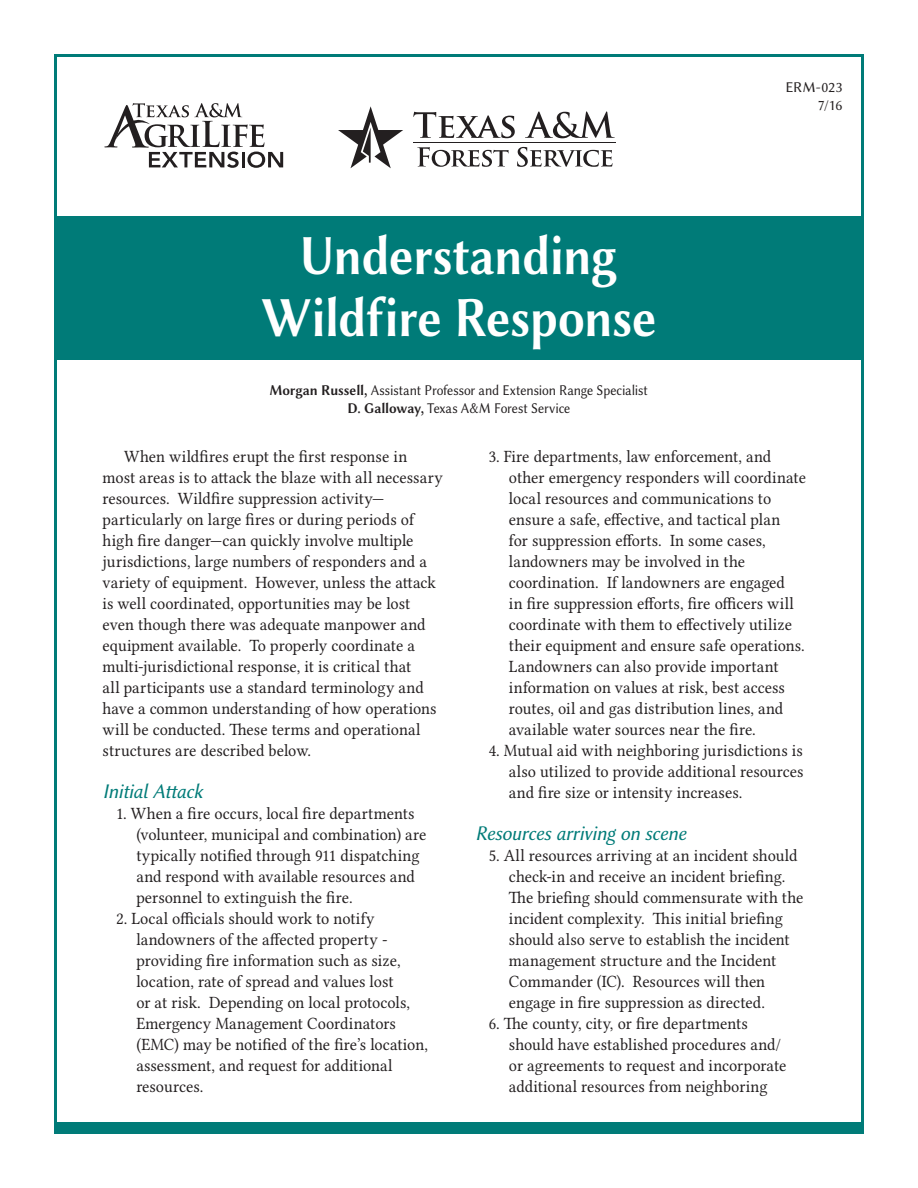
<style>
.page{position:relative;width:918px;height:1188px;background:#fff}
.page>*{position:absolute;margin:0;border:0;box-sizing:border-box;transform-origin:0 0}
.t1{font:57px/61.5px "Lin Biolinum OB";letter-spacing:-.02em;color:#fff;text-align:center;scale:.85 1}
.body_text{font:21px "Lin Biolinum OI";letter-spacing:-.015em;color:#007b78;scale:.95 1}
.body_text-2{font:17.25px/21px "Lin Libertine O";color:#231f20;scale:.95 1}
.authors{font:15px "Lin Biolinum O";letter-spacing:-.01em;color:#231f20;scale:.9 1}
.authors-2{font:15px "Lin Biolinum O";letter-spacing:-.01em;color:#231f20}
.s1{font-family:"Lin Biolinum OB"}
</style>
<div class="page">
<div style="left:56px;top:216px;width:808px;height:143px;background:#007b78"></div>
<div style="left:54px;top:1122px;width:810px;height:12px;background:#007b78"></div>
<svg style="left:104px;top:103px;width:179px;height:65px"></svg>
<svg style="left:338px;top:106px;width:65px;height:62px"></svg>
<svg style="left:413px;top:112px;width:102px;height:26px"></svg>
<svg style="left:525px;top:111px;width:90px;height:27px"></svg>
<svg style="left:417px;top:147px;width:92px;height:20px"></svg>
<svg style="left:517px;top:147px;width:95px;height:20px"></svg>
<hr style="left:413px;top:143px;width:203px;height:1px;background:#231f20">
<p class="authors-2" style="left:785px;top:79px;width:58px">ERM-023</p>
<p class="authors-2" style="left:818px;top:97px;width:26px">7/16</p>
<p class="t1" style="left:261px;top:222px;width:467px">Understanding<br>Wildfire Response</p>
<p class="authors" style="left:270px;top:381px;width:422px"><span class="s1">Morgan Russell,</span> Assistant Professor and Extension Range Specialist</p>
<p class="authors" style="left:348px;top:399px;width:249px"><span class="s1">D. Galloway,</span> Texas A&amp;M Forest Service</p>
<p class="body_text-2" style="left:103px;top:444px;width:360px;text-indent:22px">When wildfires erupt the first response in most areas is to attack the blaze with all necessary resources. Wildfire suppression activity— particularly on large fires or during periods of high fire danger—can quickly involve multiple jurisdictions, large numbers of responders and a variety of equipment. However, unless the attack is well coordinated, opportunities may be lost even though there was adequate manpower and equipment available. To properly coordinate a multi-jurisdictional response, it is critical that<br>all participants use a standard terminology and have a common understanding of how operations will be conducted. These terms and operational structures are described below.</p>
<p class="body_text" style="left:103px;top:779px;width:107px">Initial Attack</p>
<p class="body_text-2" style="left:136px;top:801px;width:307px;text-indent:-20px">1. When a fire occurs, local fire departments (volunteer, municipal and combination) are typically notified through 911 dispatching and respond with available resources and personnel to extinguish the fire.</p>
<p class="body_text-2" style="left:136px;top:906px;width:308px;text-indent:-20px">2. Local officials should work to notify landowners of the affected property - providing fire information such as size, location, rate of spread and values lost<br>or at risk. Depending on local protocols, Emergency Management Coordinators (EMC) may be notified of the fire’s location, assessment, and request for additional resources.</p>
<p class="body_text-2" style="left:509px;top:444px;width:314px;text-indent:-20px">3. Fire departments, law enforcement, and other emergency responders will coordinate local resources and communications to ensure a safe, effective, and tactical plan<br>for suppression efforts. In some cases, landowners may be involved in the coordination. If landowners are engaged<br>in fire suppression efforts, fire officers will coordinate with them to effectively utilize their equipment and ensure safe operations.<br>Landowners can also provide important information on values at risk, best access routes, oil and gas distribution lines, and available water sources near the fire.</p>
<p class="body_text-2" style="left:509px;top:738px;width:312px;text-align:justify;text-indent:-20px">4. Mutual aid with neighboring jurisdictions is also utilized to provide additional resources and fire size or intensity increases.</p>
<p class="body_text" style="left:475px;top:821px;width:224px">Resources arriving on scene</p>
<p class="body_text-2" style="left:509px;top:843px;width:312px;text-indent:-20px">5. All resources arriving at an incident should check-in and receive an incident briefing.<br>The briefing should commensurate with the incident complexity. This initial briefing should also serve to establish the incident management structure and the Incident Commander (IC). Resources will then engage in fire suppression as directed.</p>
<p class="body_text-2" style="left:509px;top:1011px;width:294px;text-indent:-20px">6. The county, city, or fire departments should have established procedures and/ or agreements to request and incorporate additional resources from neighboring</p>
</div>
